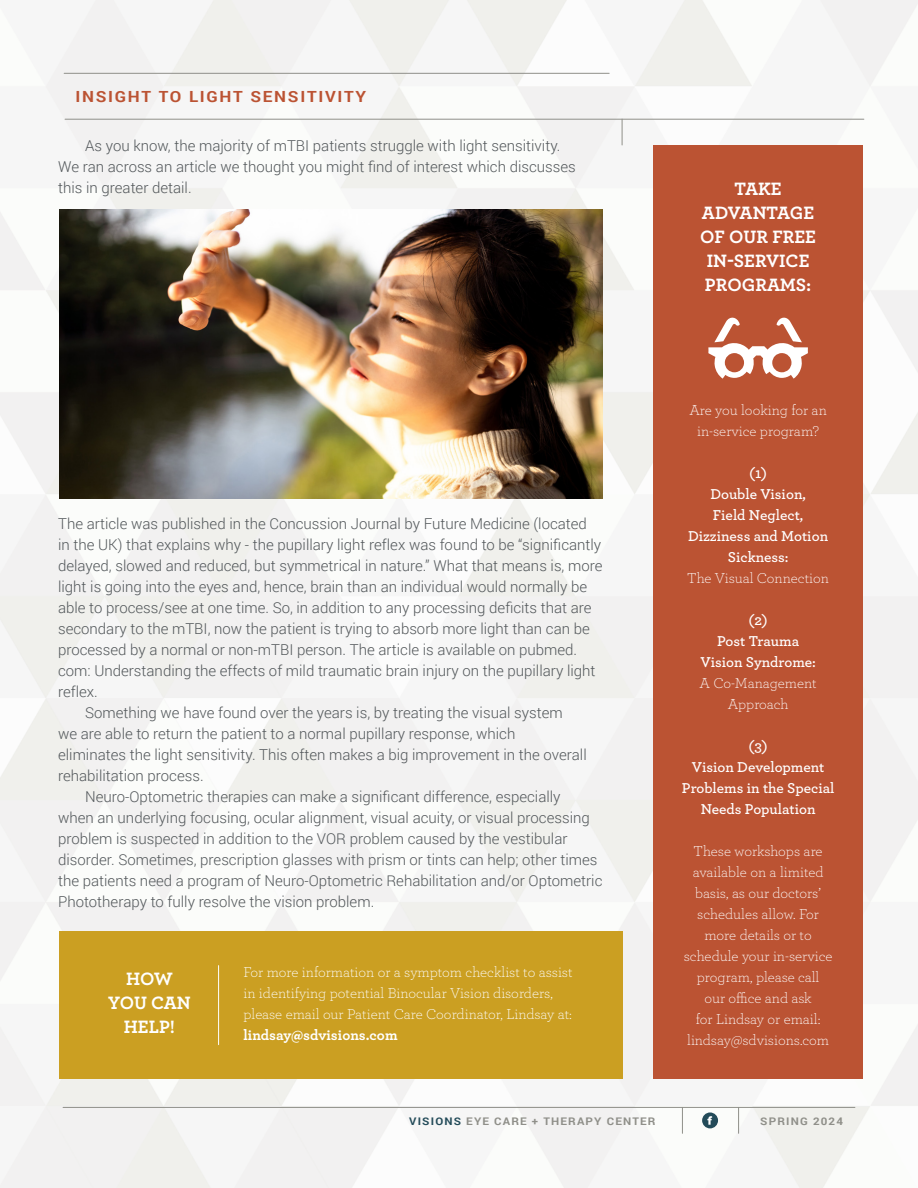
<style>
.page{position:relative;width:918px;height:1188px;background:#fff}
.page>*{position:absolute;margin:0;border:0;box-sizing:border-box;transform-origin:0 0}
.t1{font:700 18.75px/24px "Archer";color:#fff;text-align:center}
.t2{font:700 15.3px "Roboto";letter-spacing:.1em;color:#bb5333;scale:1.1 1}
.t3{font:300 15px/21px "Roboto";color:#52575a}
.t4{font:300 15px/21px "Archer";color:#fff;text-align:center}
.t5{font:600 15px/21px "Archer";color:#fff;text-align:center}
.t6{font:700 10.5px "Roboto";letter-spacing:.1em;color:#8f8f89;scale:1.1 1}
.s1{font-weight:700}
.s2{font-weight:300}
.s3{color:#234b59}
</style>
<div class="page">
<img style="left:0;top:0;width:918px;height:1188px">
<hr style="left:63px;top:1107px;width:792px;height:1px;background:#8f8f89">
<hr style="left:64px;top:73px;width:545px;height:1px;background:#8f8f89">
<hr style="left:65px;top:119px;width:799px;height:1px;background:#8f8f89">
<svg style="left:682px;top:1108px;width:1px;height:25px"></svg>
<svg style="left:738px;top:1108px;width:1px;height:25px"></svg>
<div style="left:702px;top:1112px;width:16px;height:16px;background:#234b59;border-radius:50%"></div>
<svg style="left:707px;top:1116px;width:5px;height:9px"></svg>
<svg style="left:622px;top:119px;width:1px;height:26px"></svg>
<div style="left:653px;top:146px;width:210px;height:933px;background:#bb5333"></div>
<div style="left:59px;top:932px;width:564px;height:147px;background:#cb9f22"></div>
<svg style="left:708px;top:317px;width:100px;height:62px"></svg>
<hr style="left:218px;top:966px;width:1px;height:79px;background:#fff">
<img style="left:59px;top:210px;width:544px;height:288px">
<p class="t2" style="left:76px;top:86px;width:266px">INSIGHT TO LIGHT SENSITIVITY</p>
<p class="t3" style="left:58px;top:135px;width:519px;text-indent:27px">As you know, the majority of mTBI patients struggle with light sensitivity.<br>We ran across an article we thought you might find of interest which discusses this in greater detail.</p>
<p class="t3" style="left:58px;top:513px;width:546px">The article was published in the Concussion Journal by Future Medicine (located<br>in the UK) that explains why - the pupillary light reflex was found to be “significantly delayed, slowed and reduced, but symmetrical in nature.” What that means is, more light is going into the eyes and, hence, brain than an individual would normally be able to process/see at one time. So, in addition to any processing deficits that are secondary to the mTBI, now the patient is trying to absorb more light than can be processed by a normal or non-mTBI person. The article is available on pubmed. com: Understanding the effects of mild traumatic brain injury on the pupillary light reflex.</p>
<p class="t3" style="left:85px;top:702px;width:479px">Something we have found over the years is, by treating the visual system</p>
<p class="t3" style="left:58px;top:723px;width:530px">we are able to return the patient to a normal pupillary response, which eliminates the light sensitivity. This often makes a big improvement in the overall rehabilitation process.</p>
<p class="t3" style="left:58px;top:786px;width:546px;text-indent:27px">Neuro-Optometric therapies can make a significant difference, especially<br>when an underlying focusing, ocular alignment, visual acuity, or visual processing problem is suspected in addition to the VOR problem caused by the vestibular disorder. Sometimes, prescription glasses with prism or tints can help; other times the patients need a program of Neuro-Optometric Rehabilitation and/or Optometric Phototherapy to fully resolve the vision problem.</p>
<p class="t1" style="left:108px;top:965px;width:84px">HOW<br>YOU CAN<br>HELP!</p>
<p class="t4" style="left:243px;top:961px;width:331px;text-align:left">For more information or a symptom checklist to assist in identifying potential Binocular Vision disorders, please email our Patient Care Coordinator, Lindsay at: <span class="s1">lindsay@sdvisions.com</span></p>
<p class="t1" style="left:700px;top:176px;width:117px">TAKE<br>ADVANTAGE<br>OF OUR FREE<br>IN-SERVICE<br>PROGRAMS:</p>
<p class="t4" style="left:689px;top:399px;width:139px">Are you looking for an in-service program?</p>
<p class="t5" style="left:687px;top:461px;width:143px">(1)<br>Double Vision,<br>Field Neglect,<br>Dizziness and Motion<br>Sickness:<br><span class="s2">The Visual Connection</span></p>
<p class="t5" style="left:749px;top:608px;width:21px">(2)</p>
<p class="t5" style="left:700px;top:629px;width:119px">Post Trauma<br>Vision Syndrome:<br><span class="s2">A Co-Management<br>Approach</span></p>
<p class="t5" style="left:749px;top:734px;width:21px">(3)</p>
<p class="t5" style="left:682px;top:755px;width:154px">Vision Development<br>Problems in the Special<br>Needs Population</p>
<p class="t4" style="left:684px;top:840px;width:150px">These workshops are available on a limited basis, as our doctors’ schedules allow. For more details or to schedule your in-service program, please call<br>our office and ask<br>for Lindsay or email: lindsay@sdvisions.com</p>
<p class="t6" style="left:409px;top:1114px;width:225px"><span class="s3">VISIONS</span> EYE CARE + THERAPY CENTER</p>
<p class="t6" style="left:760px;top:1114px;width:77px">SPRING 2024</p>
</div>
